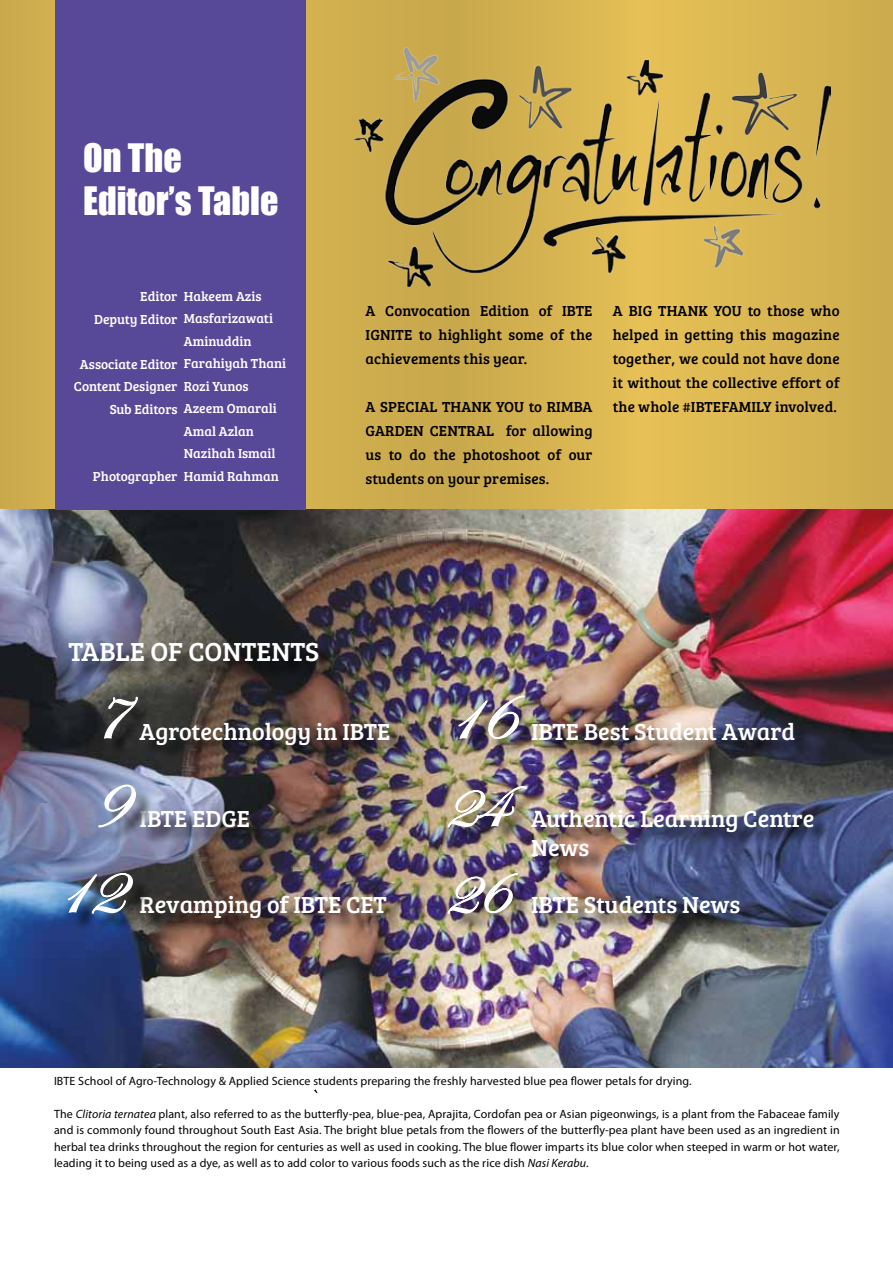
<style>
.page{position:relative;width:893px;height:1263px;background:#fff}
.page>*{position:absolute;margin:0;border:0;box-sizing:border-box;transform-origin:0 0}
.t1{font:72px "Edwardian Script ITC";color:#fff}
.t2{font:66px "Edwardian Script ITC";color:#fff}
.t3{font:36px/43.2px "Impact";color:#fff}
.t4{font:27px "Bree Serif";color:#fff}
.t5{font:24px/28.8px "Bree Serif";color:#fff}
.t6{font:15px/24px "Bree Serif";letter-spacing:.01em;color:#000;text-align:justify}
.t7{font:13.5px/22.5px "Bree Serif";color:#fff;text-align:right}
.t8{font:12px/16.5px "Myriad Pro";letter-spacing:.01em;color:#000;text-align:justify}
.s1{font-style:italic}
</style>
<div class="page">
<svg style="left:0;top:0;width:893px;height:509px;background:#d3b14f"></svg>
<img style="left:354px;top:48px;width:477px;height:238px">
<img style="left:0;top:509px;width:893px;height:558px">
<div style="left:142px;top:725px;width:689px;height:211px;background:#000;opacity:.75"></div>
<div style="left:55px;top:0;width:251px;height:509px;background:#574998"></div>
<div style="left:71px;top:644px;width:266px;height:35px;background:#000;opacity:.75"></div>
<div style="left:100px;top:787px;width:53px;height:58px;background:#000;opacity:.75"></div>
<svg style="left:98px;top:782px;width:42px;height:46px;background:#97a0bb"></svg>
<div style="left:106px;top:699px;width:49px;height:57px;background:#000;opacity:.75"></div>
<svg style="left:103px;top:684px;width:42px;height:56px;background:#4f4f4c"></svg>
<div style="left:70px;top:875px;width:80px;height:56px;background:#000;opacity:.75"></div>
<img style="left:67px;top:859px;width:67px;height:60px">
<div style="left:460px;top:698px;width:81px;height:59px;background:#000;opacity:.75"></div>
<img style="left:457px;top:685px;width:68px;height:59px">
<div style="left:450px;top:875px;width:85px;height:56px;background:#000;opacity:.75"></div>
<img style="left:440px;top:872px;width:79px;height:48px">
<div style="left:450px;top:788px;width:93px;height:57px;background:#000;opacity:.75"></div>
<img style="left:440px;top:785px;width:88px;height:48px">
<h3 class="t3" style="left:83px;top:135px;width:197px">On The<br>Editor’s Table</h3>
<p class="t7" style="left:184px;top:284px;width:104px;text-align:left">Hakeem Azis<br>Masfarizawati<br>Aminuddin<br>Farahiyah Thani<br>Rozi Yunos<br>Azeem Omarali<br>Amal Azlan<br>Nazihah Ismail<br>Hamid Rahman</p>
<p class="t7" style="left:94px;top:285px;width:85px">Editor<br>Deputy Editor</p>
<p class="t7" style="left:74px;top:352px;width:105px">Associate Editor<br>Content Designer<br>Sub Editors</p>
<p class="t7" style="left:93px;top:465px;width:86px">Photographer</p>
<p class="t6" style="left:366px;top:298px;width:228px">A Convocation Edition of IBTE IGNITE to highlight some of the achievements this year.</p>
<p class="t6" style="left:366px;top:394px;width:228px">A SPECIAL THANK YOU to RIMBA GARDEN CENTRAL for allowing us to do the photoshoot of our students on your premises.</p>
<p class="t6" style="left:613px;top:298px;width:228px">A BIG THANK YOU to those who helped in getting this magazine together, we could not have done it without the collective effort of the whole #IBTEFAMILY involved.</p>
<h3 class="t4" style="left:68px;top:631px;width:252px">TABLE OF CONTENTS</h3>
<h1 class="t1" style="left:91px;top:676px;width:36px">7</h1>
<h3 class="t5" style="left:140px;top:716px;width:252px">Agrotechnology in IBTE</h3>
<h1 class="t1" style="left:91px;top:762px;width:36px">9</h1>
<h3 class="t5" style="left:140px;top:803px;width:112px">IBTE EDGE</h3>
<h1 class="t1" style="left:52px;top:850px;width:70px">12</h1>
<h3 class="t5" style="left:140px;top:889px;width:249px">Revamping of IBTE CET</h3>
<h1 class="t1" style="left:443px;top:676px;width:70px">16</h1>
<h3 class="t5" style="left:531px;top:716px;width:265px">IBTE Best Student Award</h3>
<h2 class="t2" style="left:443px;top:769px;width:65px">24</h2>
<h3 class="t5" style="left:531px;top:803px;width:285px">Authentic Learning Centre<br>News</h3>
<h2 class="t2" style="left:443px;top:856px;width:65px">26</h2>
<h3 class="t5" style="left:531px;top:889px;width:211px">IBTE Students News</h3>
<p class="t8" style="left:54px;top:1072px;width:639px">IBTE School of Agro-Technology &amp; Applied Science students preparing the freshly harvested blue pea flower petals for drying.</p>
<p class="t8" style="left:54px;top:1105px;width:787px">The <span class="s1">Clitoria ternatea</span> plant, also referred to as the butterfly-pea, blue-pea, Aprajita, Cordofan pea or Asian pigeonwings, is a plant from the Fabaceae family and is commonly found throughout South East Asia. The bright blue petals from the flowers of the butterfly-pea plant have been used as an ingredient in herbal tea drinks throughout the region for centuries as well as used in cooking. The blue flower imparts its blue color when steeped in warm or hot water, leading it to being used as a dye, as well as to add color to various foods such as the rice dish <span class="s1">Nasi Kerabu</span>.</p>
</div>
